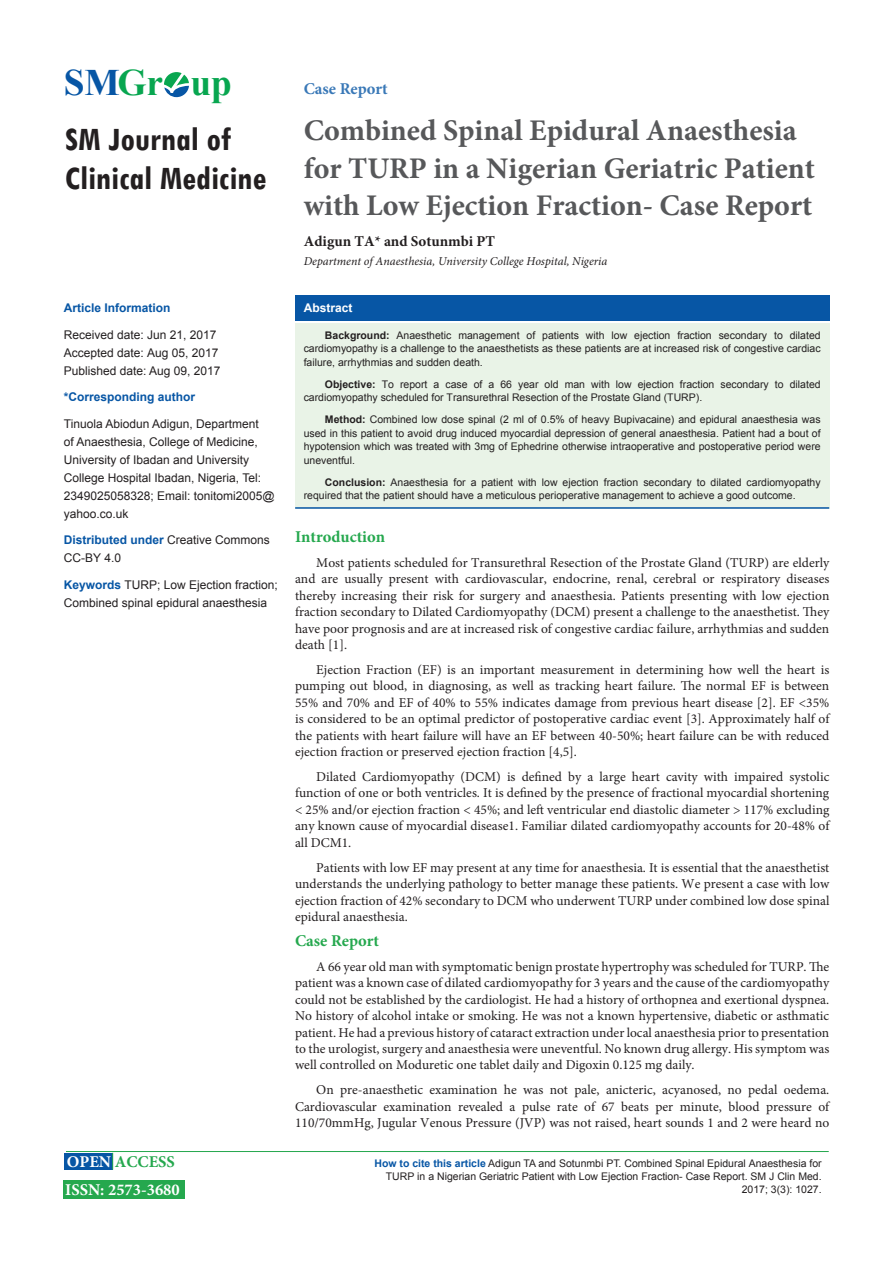
<style>
.page{position:relative;width:893px;height:1263px;background:#fff}
.page>*{position:absolute;margin:0;border:0;box-sizing:border-box;transform-origin:0 0}
.t1{font:700 37.35px "Times New Roman";color:#08a650}
.t2{font:700 condensed 34.65px/39.2px "Tw Cen";color:#231f20}
.t3{font:700 30px/37.5px "Minion Pro";color:#57585a}
.t4{font:700 16.5px "Minion Pro";color:#25a84e}
.t5{font:700 16.5px "Minion Pro";color:#fff}
.t6{font:700 16.5px "Minion Pro";color:#3978b7}
.t7{font:700 15px "Minion Pro";color:#231f20}
.t8{font:13.5px/16.5px "Minion Pro";color:#231f20;text-align:justify}
.t9{font:12px/18px "Arial";color:#231f20}
.t10{font:italic 12px "Minion Pro";color:#231f20}
.t11{font:700 12px "Arial";color:#0756a5}
.t12{font:700 12px "Arial";color:#fff}
.t13{font:10.5px/13.5px "Arial";color:#231f20;text-align:justify}
.s1{color:#0756a5}
.s2{font-weight:700;color:#0756a5}
.s3{color:#fff}
.s4{font-weight:700}
</style>
<div class="page">
<svg style="left:164px;top:72px;width:25px;height:25px"></svg>
<hr style="left:66px;top:1151px;width:763px;height:1px;background:#25a84e">
<div style="left:64px;top:1153px;width:49px;height:16px;background:#0756a5"></div>
<svg style="left:112px;top:1153px;width:1px;height:16px"></svg>
<div style="left:64px;top:1180px;width:121px;height:19px;background:#25a84e"></div>
<div style="left:295px;top:295px;width:534px;height:26px;background:#0756a5"></div>
<div style="left:295px;top:323px;width:534px;height:186px;background:#e9f3e7"></div>
<hr style="left:295px;top:507px;width:534px;height:2px;background:#0756a5">
<h1 class="t1" style="left:64px;top:57px;width:170px"><span class="s1">SM</span>Gr up</h1>
<p class="t2" style="left:65px;top:119px;width:203px">SM Journal of<br>Clinical Medicine</p>
<p class="t11" style="left:64px;top:300px;width:108px">Article Information</p>
<p class="t9" style="left:64px;top:326px;width:158px">Received date: Jun 21, 2017<br>Accepted date: Aug 05, 2017<br>Published date: Aug 09, 2017</p>
<p class="t11" style="left:64px;top:389px;width:133px">*Corresponding author</p>
<p class="t9" style="left:64px;top:415px;width:212px">Tinuola Abiodun Adigun, Department<br>of Anaesthesia, College of Medicine, University of Ibadan and University College Hospital Ibadan, Nigeria, Tel:<br>2349025058328; Email: tonitomi2005@ yahoo.co.uk</p>
<p class="t9" style="left:64px;top:531px;width:208px"><span class="s2">Distributed under</span> Creative Commons<br>CC-BY 4.0</p>
<p class="t9" style="left:64px;top:576px;width:216px"><span class="s2">Keywords</span> TURP; Low Ejection fraction;<br>Combined spinal epidural anaesthesia</p>
<p class="t4" style="left:67px;top:1150px;width:110px"><span class="s3">OPEN</span> ACCESS</p>
<p class="t5" style="left:65px;top:1178px;width:116px">ISSN: 2573-3680</p>
<p class="t6" style="left:304px;top:77px;width:85px">Case Report</p>
<p class="t3" style="left:304px;top:111px;width:513px">Combined Spinal Epidural Anaesthesia for TURP in a Nigerian Geriatric Patient with Low Ejection Fraction- Case Report</p>
<p class="t7" style="left:304px;top:230px;width:193px">Adigun TA* and Sotunmbi PT</p>
<p class="t10" style="left:304px;top:253px;width:305px">Department of Anaesthesia, University College Hospital, Nigeria</p>
<p class="t12" style="left:304px;top:300px;width:50px">Abstract</p>
<p class="t13" style="left:304px;top:329px;width:518px;text-indent:21px"><span class="s4">Background:</span> Anaesthetic management of patients with low ejection fraction secondary to dilated cardiomyopathy is a challenge to the anaesthetists as these patients are at increased risk of congestive cardiac failure, arrhythmias and sudden death.</p>
<p class="t13" style="left:304px;top:378px;width:518px;text-indent:21px"><span class="s4">Objective:</span> To report a case of a 66 year old man with low ejection fraction secondary to dilated cardiomyopathy scheduled for Transurethral Resection of the Prostate Gland (TURP).</p>
<p class="t13" style="left:304px;top:413px;width:518px;text-indent:21px"><span class="s4">Method:</span> Combined low dose spinal (2 ml of 0.5% of heavy Bupivacaine) and epidural anaesthesia was used in this patient to avoid drug induced myocardial depression of general anaesthesia. Patient had a bout of hypotension which was treated with 3mg of Ephedrine otherwise intraoperative and postoperative period were uneventful.</p>
<p class="t13" style="left:304px;top:476px;width:518px;text-indent:21px"><span class="s4">Conclusion:</span> Anaesthesia for a patient with low ejection fraction secondary to dilated cardiomyopathy required that the patient should have a meticulous perioperative management to achieve a good outcome.</p>
<p class="t4" style="left:295px;top:525px;width:92px">Introduction</p>
<p class="t8" style="left:295px;top:554px;width:536px;text-indent:21px">Most patients scheduled for Transurethral Resection of the Prostate Gland (TURP) are elderly and are usually present with cardiovascular, endocrine, renal, cerebral or respiratory diseases thereby increasing their risk for surgery and anaesthesia. Patients presenting with low ejection fraction secondary to Dilated Cardiomyopathy (DCM) present a challenge to the anaesthetist. They have poor prognosis and are at increased risk of congestive cardiac failure, arrhythmias and sudden death [1].</p>
<p class="t8" style="left:295px;top:661px;width:536px;text-indent:21px">Ejection Fraction (EF) is an important measurement in determining how well the heart is pumping out blood, in diagnosing, as well as tracking heart failure. The normal EF is between 55% and 70% and EF of 40% to 55% indicates damage from previous heart disease [2]. EF &lt;35% is considered to be an optimal predictor of postoperative cardiac event [3]. Approximately half of the patients with heart failure will have an EF between 40-50%; heart failure can be with reduced ejection fraction or preserved ejection fraction [4,5].</p>
<p class="t8" style="left:295px;top:769px;width:536px;text-indent:21px">Dilated Cardiomyopathy (DCM) is defined by a large heart cavity with impaired systolic function of one or both ventricles. It is defined by the presence of fractional myocardial shortening &lt; 25% and/or ejection fraction &lt; 45%; and left ventricular end diastolic diameter &gt; 117% excluding any known cause of myocardial disease1. Familiar dilated cardiomyopathy accounts for 20-48% of all DCM1.</p>
<p class="t8" style="left:295px;top:859px;width:536px;text-indent:21px">Patients with low EF may present at any time for anaesthesia. It is essential that the anaesthetist understands the underlying pathology to better manage these patients. We present a case with low ejection fraction of 42% secondary to DCM who underwent TURP under combined low dose spinal epidural anaesthesia.</p>
<p class="t4" style="left:295px;top:929px;width:85px">Case Report</p>
<p class="t8" style="left:295px;top:958px;width:536px;text-indent:21px">A 66 year old man with symptomatic benign prostate hypertrophy was scheduled for TURP. The patient was a known case of dilated cardiomyopathy for 3 years and the cause of the cardiomyopathy could not be established by the cardiologist. He had a history of orthopnea and exertional dyspnea.<br>No history of alcohol intake or smoking. He was not a known hypertensive, diabetic or asthmatic patient. He had a previous history of cataract extraction under local anaesthesia prior to presentation to the urologist, surgery and anaesthesia were uneventful. No known drug allergy. His symptom was well controlled on Moduretic one tablet daily and Digoxin 0.125 mg daily.</p>
<p class="t8" style="left:295px;top:1082px;width:536px;text-indent:21px">On pre-anaesthetic examination he was not pale, anicteric, acyanosed, no pedal oedema.<br>Cardiovascular examination revealed a pulse rate of 67 beats per minute, blood pressure of 110/70mmHg, Jugular Venous Pressure (JVP) was not raised, heart sounds 1 and 2 were heard no</p>
<p class="t13" style="left:374px;top:1157px;width:449px;line-height:12.6px;text-align:right"><span class="s2">How to cite this article</span> Adigun TA and Sotunmbi PT. Combined Spinal Epidural Anaesthesia for<br>TURP in a Nigerian Geriatric Patient with Low Ejection Fraction- Case Report. SM J Clin Med.<br>2017; 3(3): 1027.</p>
</div>
